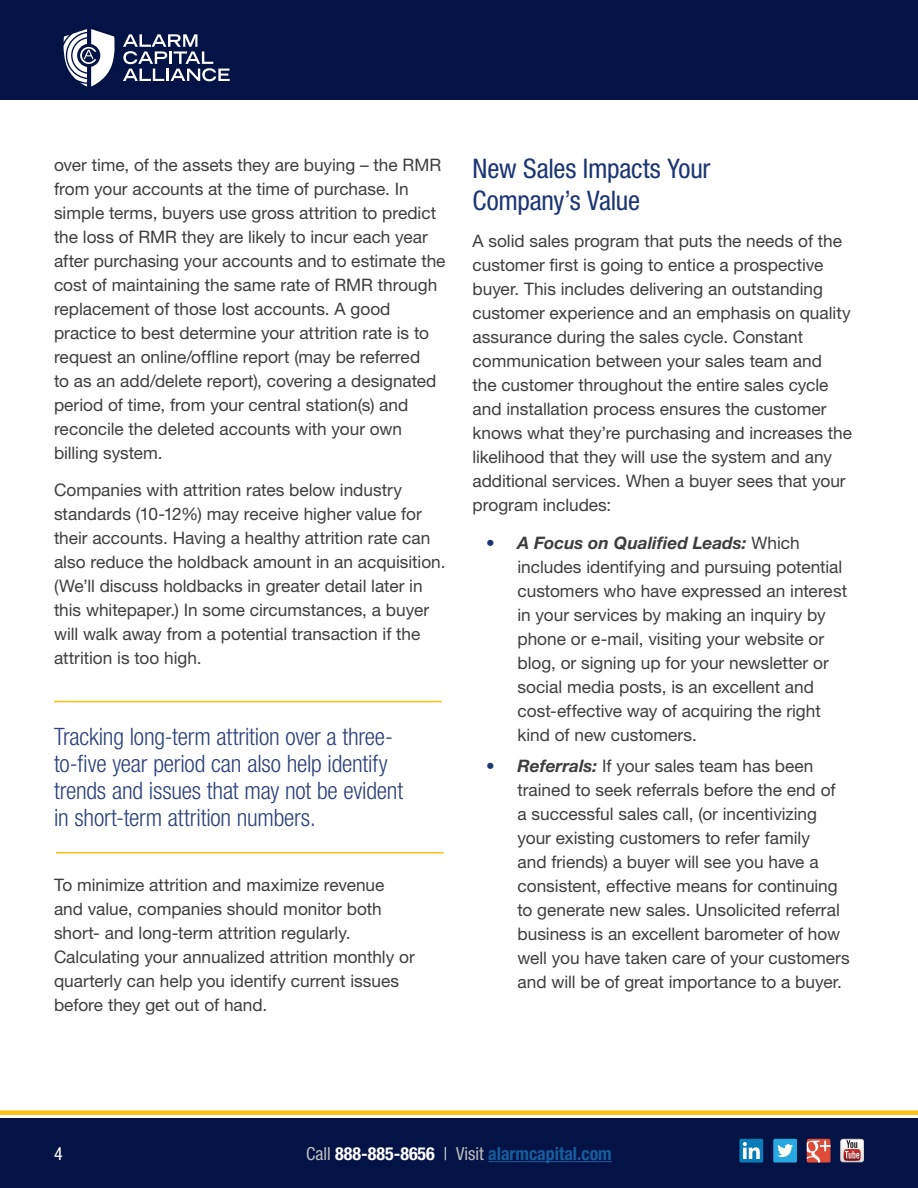
<style>
.page{position:relative;width:918px;height:1188px;background:#fff}
.page>*{position:absolute;margin:0;border:0;box-sizing:border-box;transform-origin:0 0}
.t1{font:condensed 27px/32.4px "Helvetica Neue LT Std";letter-spacing:-.01em;color:#1b3673}
.t2{font:300 condensed 24px/27px "Helvetica Neue LT Std";letter-spacing:-.01em;color:#2c427b}
.t3{font:700 condensed 18px "Helvetica Neue LT Std";color:#175d9e}
.t4{font:condensed 18px "Helvetica Neue LT Std";color:#fff}
.t5{font:17.25px/24px "Helvetica Neue LT Std";color:#3e3e3f}
.s1{font-weight:700;font-style:italic;color:#1b3673}
.s2{font-weight:700;font-style:italic}
.s3{font-weight:400;color:#bcbdc0}
.s4{color:#fff}
.s5{font-weight:300;color:#fff}
</style>
<div class="page">
<div style="left:0;top:0;width:918px;height:99px;background:#041345"></div>
<div style="left:0;top:1119px;width:918px;height:69px;background:#041345"></div>
<hr style="left:488px;top:1161px;width:124px;height:1px;background:#175d9e">
<img style="left:840px;top:1139px;width:24px;height:24px">
<div style="left:841px;top:1139px;width:23px;height:23px;border:1px solid #dcd5d1;border-radius:2px"></div>
<svg style="left:841px;top:1139px;width:22px;height:23px"></svg>
<div style="left:739px;top:1139px;width:24px;height:24px;background:#097bb7;border-radius:2px"></div>
<svg style="left:743px;top:1142px;width:17px;height:17px"></svg>
<div style="left:773px;top:1139px;width:24px;height:24px;background:#27a8e0;border-radius:2px"></div>
<svg style="left:777px;top:1144px;width:16px;height:13px"></svg>
<svg style="left:807px;top:1139px;width:24px;height:24px"></svg>
<svg style="left:123px;top:34px;width:107px;height:47px"></svg>
<svg style="left:64px;top:29px;width:51px;height:58px"></svg>
<div style="left:0;top:1110px;width:918px;height:5px;background:#fbc112"></div>
<hr style="left:54px;top:701px;width:388px;height:1px;background:#fbc112">
<hr style="left:56px;top:852px;width:388px;height:1px;background:#fbc112">
<p class="t5" style="left:54px;top:152px;width:393px">over time, of the assets they are buying – the RMR from your accounts at the time of purchase. In simple terms, buyers use gross attrition to predict the loss of RMR they are likely to incur each year after purchasing your accounts and to estimate the cost of maintaining the same rate of RMR through replacement of those lost accounts. A good practice to best determine your attrition rate is to request an online/offline report (may be referred<br>to as an add/delete report), covering a designated period of time, from your central station(s) and reconcile the deleted accounts with your own billing system.</p>
<p class="t5" style="left:54px;top:478px;width:393px">Companies with attrition rates below industry standards (10-12%) may receive higher value for their accounts. Having a healthy attrition rate can also reduce the holdback amount in an acquisition. (We’ll discuss holdbacks in greater detail later in this whitepaper.) In some circumstances, a buyer will walk away from a potential transaction if the attrition is too high.</p>
<h2 class="t2" style="left:54px;top:723px;width:351px">Tracking long-term attrition over a three&shy;to-five year period can also help identify trends and issues that may not be evident in short-term attrition numbers.</h2>
<p class="t5" style="left:54px;top:872px;width:362px">To minimize attrition and maximize revenue and value, companies should monitor both short- and long-term attrition regularly.<br>Calculating your annualized attrition monthly or quarterly can help you identify current issues before they get out of hand.</p>
<h1 class="t1" style="left:472px;top:152px;width:240px">New Sales Impacts Your<br>Company’s Value</h1>
<p class="t5" style="left:472px;top:229px;width:381px">A solid sales program that puts the needs of the customer first is going to entice a prospective buyer. This includes delivering an outstanding customer experience and an emphasis on quality assurance during the sales cycle. Constant communication between your sales team and<br>the customer throughout the entire sales cycle and installation process ensures the customer knows what they’re purchasing and increases the likelihood that they will use the system and any additional services. When a buyer sees that your program includes:</p>
<p class="t5" style="left:518px;top:531px;width:331px;text-indent:-31px"><span class="s1">•</span> <span class="s2">A Focus on Qualified Leads:</span> Which includes identifying and pursuing potential customers who have expressed an interest in your services by making an inquiry by phone or e-mail, visiting your website or blog, or signing up for your newsletter or social media posts, is an excellent and cost-effective way of acquiring the right kind of new customers.</p>
<p class="t5" style="left:518px;top:753px;width:334px;text-indent:-31px"><span class="s1">•</span> <span class="s2">Referrals:</span> If your sales team has been trained to seek referrals before the end of<br>a successful sales call, (or incentivizing your existing customers to refer family<br>and friends) a buyer will see you have a consistent, effective means for continuing to generate new sales. Unsolicited referral business is an excellent barometer of how well you have taken care of your customers and will be of great importance to a buyer.</p>
<p class="t4" style="left:54px;top:1143px;width:10px">4</p>
<p class="t3" style="left:306px;top:1143px;width:307px"><span class="s3">Call</span> <span class="s4">888-885-8656</span> <span class="s5">|</span> <span class="s3">Visit</span> alarmcapital.com</p>
</div>
